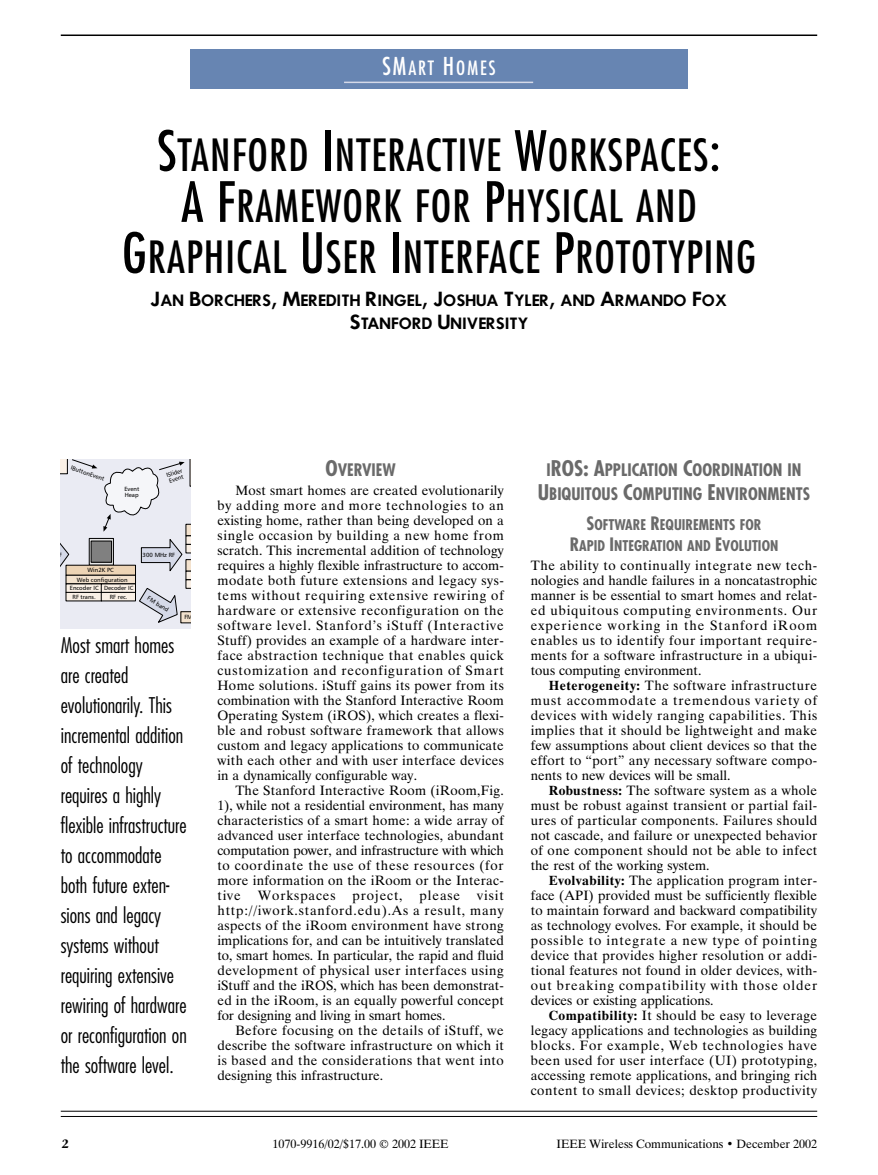
<style>
.page{position:relative;width:878px;height:1175px;background:#fff}
.page>*{position:absolute;margin:0;border:0;box-sizing:border-box;transform-origin:0 0}
.t1{font:condensed 43.2px/51px "Futura";letter-spacing:.025em;color:#000;text-align:center}
.t2{font:300 condensed 21px/30px "Futura";color:#000}
.t3{font:condensed 19.2px "Futura";letter-spacing:.1em;color:#fff}
.t4{font:700 condensed 16.8px/24px "Futura";color:#6a6a6a;text-align:center}
.t5{font:600 14.4px/23.1px "Futura";color:#000;text-align:center}
.t6{font:700 condensed 14.4px/21px "Futura";color:#6a6a6a;text-align:center}
.t7{font:13.5px/15px "Dutch 801 BT";letter-spacing:.02em;color:#000;text-align:justify}
.t8{font:13.5px "Dutch 801 BT";letter-spacing:.065em;color:#000}
.t9{font:12px "Dutch 801 BT";color:#000}
.t10{font:700 12px "Christiana";color:#000}
.t11{font:6px/6px "Humanist 777 BT Roman B";color:#000}
.s1{font-size:24px}
.s2{font-size:54px}
.s3{font-size:18px}
.s4{font-size:21px}
.s5{font-weight:700}
</style>
<div class="page">
<hr style="left:61px;top:1116px;width:756px;height:1px;background:#000">
<hr style="left:61px;top:1110px;width:756px;height:1px;background:#000">
<hr style="left:61px;top:34px;width:756px;height:2px;background:#000">
<div style="left:61px;top:459px;width:129px;height:169px;background:#eaebf3"></div>
<svg style="left:61px;top:459px;width:130px;height:164px"></svg>
<div style="left:91px;top:541px;width:21px;height:21px;background:#808080"></div>
<div style="left:91px;top:541px;width:21px;height:21px;border:1px solid #000"></div>
<div style="left:190px;top:50px;width:497px;height:39px;background:#6785b2"></div>
<hr style="left:344px;top:82px;width:189px;height:1px;background:#d5d9e8">
<h3 class="t3" style="left:382px;top:59px;width:115px"><span class="s1">SM</span>ART <span class="s1">H</span>OMES</h3>
<h1 class="t1" style="left:122px;top:133px;width:635px"><span class="s2">S</span>TANFORD <span class="s2">I</span>NTERACTIVE <span class="s2">W</span>ORKSPACES<span class="s2">:<br>A F</span>RAMEWORK FOR <span class="s2">P</span>HYSICAL AND<br><span class="s2">G</span>RAPHICAL <span class="s2">U</span>SER <span class="s2">I</span>NTERFACE <span class="s2">P</span>ROTOTYPING</h1>
<p class="t5" style="left:151px;top:290px;width:578px"><span class="s3">J</span>AN <span class="s3">B</span>ORCHERS<span class="s3">, M</span>EREDITH <span class="s3">R</span>INGEL<span class="s3">, J</span>OSHUA <span class="s3">T</span>YLER<span class="s3">,</span> AND <span class="s3">A</span>RMANDO <span class="s3">F</span>OX<br><span class="s3">S</span>TANFORD <span class="s3">U</span>NIVERSITY</p>
<p class="t11" style="left:72px;top:465px;width:36px;rotate:19deg">IButtonEvent</p>
<p class="t11" style="left:124px;top:486px;width:16px">Event<br>Heap</p>
<p class="t11" style="left:166px;top:473px;width:18px;rotate:-17deg">ISlider<br>Event</p>
<p class="t11" style="left:59px;top:553px;width:4px">F</p>
<p class="t11" style="left:143px;top:553px;width:34px">300 MHz RF</p>
<p class="t11" style="left:149px;top:595px;width:25px;rotate:31deg">FM band</p>
<p class="t11" style="left:77px;top:566px;width:52px;line-height:9.3px;text-align:center">Win2K PC<br>Web configuration</p>
<p class="t11" style="left:73px;top:584px;width:62px;line-height:8.6px;text-indent:-3px">Encoder IC Decoder IC<br>RF trans.</p>
<p class="t11" style="left:110px;top:594px;width:19px">RF rec.</p>
<p class="t11" style="left:184px;top:615px;width:10px">FM</p>
<p class="t2" style="left:61px;top:631px;width:127px">Most smart homes are created evolutionarily. This incremental addition of technology requires a highly flexible infrastructure to accommodate both future exten&shy;sions and legacy systems without requiring extensive rewiring of hardware or reconfiguration on the software level.</p>
<p class="t4" style="left:325px;top:459px;width:72px"><span class="s4">O</span>VERVIEW</p>
<p class="t7" style="left:217px;top:484px;width:288px;text-indent:18px">Most smart homes are created evolutionarily by adding more and more technologies to an existing home, rather than being developed on a single occasion by building a new home from scratch. This incremental addition of technology requires a highly flexible infrastructure to accom&shy;modate both future extensions and legacy sys&shy;tems without requiring extensive rewiring of hardware or extensive reconfiguration on the software level. Stanford’s iStuff (Interactive Stuff) provides an example of a hardware inter&shy;face abstraction technique that enables quick customization and reconfiguration of Smart Home solutions. iStuff gains its power from its combination with the Stanford Interactive Room Operating System (iROS), which creates a flexi&shy;ble and robust software framework that allows custom and legacy applications to communicate with each other and with user interface devices in a dynamically configurable way.</p>
<p class="t7" style="left:217px;top:784px;width:288px;text-indent:18px">The Stanford Interactive Room (iRoom,Fig.<br>1), while not a residential environment, has many characteristics of a smart home: a wide array of advanced user interface technologies, abundant computation power, and infrastructure with which to coordinate the use of these resources (for more information on the iRoom or the Interac&shy;tive</p>
<p class="t8" style="left:258px;top:890px;width:79px">Workspaces</p>
<p class="t8" style="left:352px;top:890px;width:52px">project,</p>
<p class="t7" style="left:419px;top:889px;width:42px">please</p>
<p class="t7" style="left:217px;top:889px;width:288px;text-indent:260px">visit http://iwork.stanford.edu).As a result, many aspects of the iRoom environment have strong implications for, and can be intuitively translated to, smart homes. In particular, the rapid and fluid development of physical user interfaces using iStuff and the iROS, which has been demonstrat&shy;ed in the iRoom, is an equally powerful concept for designing and living in smart homes.</p>
<p class="t7" style="left:217px;top:1024px;width:288px;text-indent:18px">Before focusing on the details of iStuff, we describe the software infrastructure on which it is based and the considerations that went into designing this infrastructure.</p>
<p class="t4" style="left:538px;top:459px;width:274px">I<span class="s4">ROS: A</span>PPLICATION <span class="s4">C</span>OORDINATION IN<br><span class="s4">U</span>BIQUITOUS <span class="s4">C</span>OMPUTING <span class="s4">E</span>NVIRONMENTS</p>
<p class="t6" style="left:569px;top:515px;width:210px"><span class="s3">S</span>OFTWARE <span class="s3">R</span>EQUIREMENTS FOR<br><span class="s3">R</span>APID <span class="s3">I</span>NTEGRATION AND <span class="s3">E</span>VOLUTION</p>
<p class="t7" style="left:531px;top:559px;width:288px">The ability to continually integrate new tech&shy;nologies and handle failures in a noncatastrophic manner is be essential to smart homes and relat&shy;ed ubiquitous computing environments. Our experience working in the Stanford iRoom enables us to identify four important require&shy;ments for a software infrastructure in a ubiqui&shy;tous computing environment.</p>
<p class="t7" style="left:531px;top:679px;width:288px;text-indent:18px"><span class="s5">Heterogeneity:</span> The software infrastructure must accommodate a tremendous variety of devices with widely ranging capabilities. This implies that it should be lightweight and make few assumptions about client devices so that the effort to “port” any necessary software compo&shy;nents to new devices will be small.</p>
<p class="t7" style="left:531px;top:784px;width:288px;text-indent:18px"><span class="s5">Robustness:</span> The software system as a whole must be robust against transient or partial fail&shy;ures of particular components. Failures should not cascade, and failure or unexpected behavior of one component should not be able to infect the rest of the working system.</p>
<p class="t7" style="left:531px;top:874px;width:288px;text-indent:18px"><span class="s5">Evolvability:</span> The application program inter&shy;face (API) provided must be sufficiently flexible to maintain forward and backward compatibility as technology evolves. For example, it should be possible to integrate a new type of pointing device that provides higher resolution or addi&shy;tional features not found in older devices, with&shy;out breaking compatibility with those older devices or existing applications.</p>
<p class="t7" style="left:531px;top:1009px;width:288px;text-indent:18px"><span class="s5">Compatibility:</span> It should be easy to leverage legacy applications and technologies as building blocks. For example, Web technologies have been used for user interface (UI) prototyping, accessing remote applications, and bringing rich content to small devices; desktop productivity</p>
<p class="t10" style="left:62px;top:1138px;width:8px">2</p>
<p class="t9" style="left:272px;top:1139px;width:177px">1070-9916/02/$17.00 © 2002 IEEE</p>
<p class="t9" style="left:556px;top:1139px;width:262px">IEEE Wireless Communications • December 2002</p>
</div>
